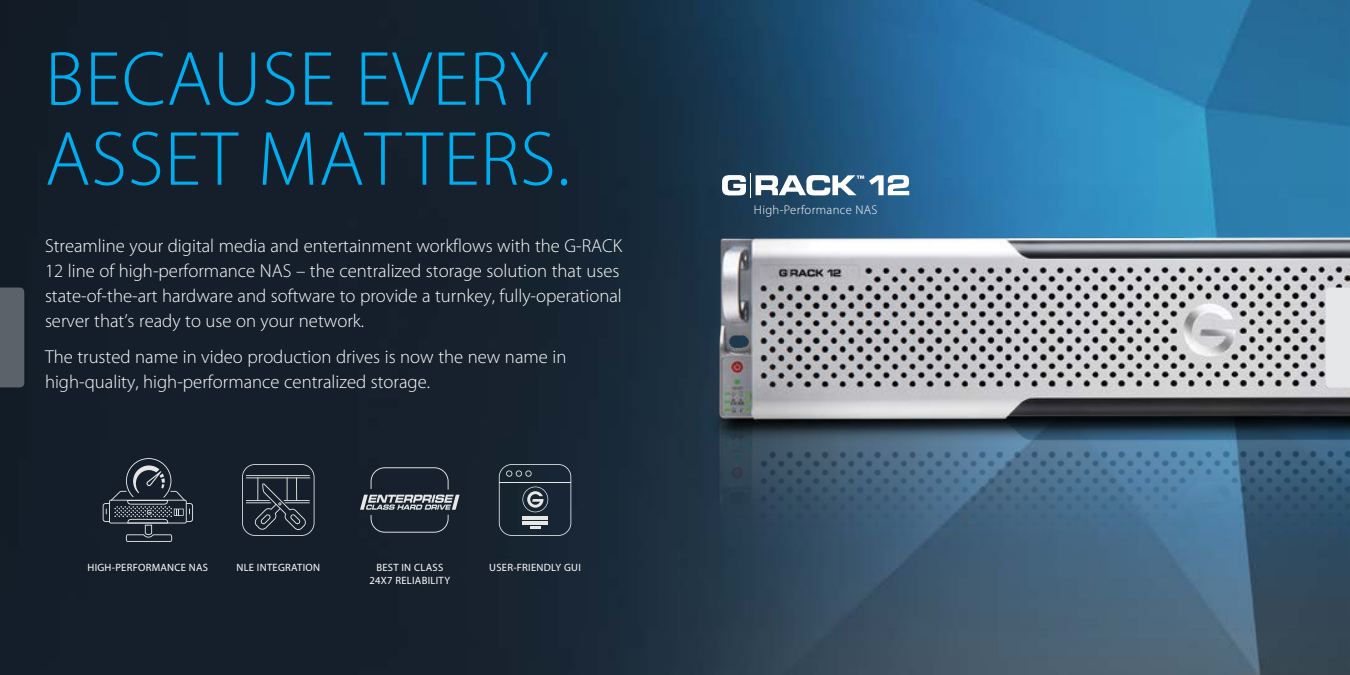
<style>
.page{position:relative;width:1350px;height:675px;background:#fff}
.page>*{position:absolute;margin:0;border:0;box-sizing:border-box;transform-origin:0 0}
.t1{font:300 77.5px/80px "Myriad Pro";letter-spacing:.01em;color:#00aeef}
.t2{font:300 18.75px/25px "Myriad Pro";color:#fff}
.t3{font:300 12.75px "Myriad Pro";letter-spacing:.025em;color:#fff}
.t4{font:10.62px/12.8px "Myriad Pro";letter-spacing:.025em;color:#fff;text-align:center}
</style>
<div class="page">
<img style="left:0;top:0;width:1350px;height:675px">
<img style="left:680px;top:184px;width:670px;height:447px">
<svg style="left:722px;top:173px;width:187px;height:24px"></svg>
<svg style="left:103px;top:458px;width:90px;height:84px;background:#303943"></svg>
<svg style="left:499px;top:464px;width:72px;height:72px;background:#34404b"></svg>
<svg style="left:360px;top:467px;width:100px;height:66px;background:#353e48"></svg>
<svg style="left:242px;top:464px;width:73px;height:72px;background:#313a44"></svg>
<div style="left:0;top:288px;width:24px;height:99px;background:#5b6269"></div>
<div style="left:1326px;top:288px;width:24px;height:99px;background:#e6e7e8"></div>
<h1 class="t1" style="left:45px;top:38px;width:527px">BECAUSE EVERY<br>ASSET MATTERS.</h1>
<p class="t2" style="left:45px;top:233px;width:579px">Streamline your digital media and entertainment workflows with the G-RACK 12 line of high-performance NAS – the centralized storage solution that uses state-of-the-art hardware and software to provide a turnkey, fully-operational server that’s ready to use on your network.</p>
<p class="t2" style="left:45px;top:344px;width:523px">The trusted name in video production drives is now the new name in high-quality, high-performance centralized storage.</p>
<p class="t4" style="left:88px;top:561px;width:122px">HIGH-PERFORMANCE NAS</p>
<p class="t4" style="left:489px;top:561px;width:93px">USER-FRIENDLY GUI</p>
<p class="t4" style="left:236px;top:561px;width:85px">NLE INTEGRATION</p>
<p class="t4" style="left:369px;top:561px;width:82px">BEST IN CLASS<br>24X7 RELIABILITY</p>
<p class="t3" style="left:754px;top:202px;width:125px">High-Performance NAS</p>
</div>
